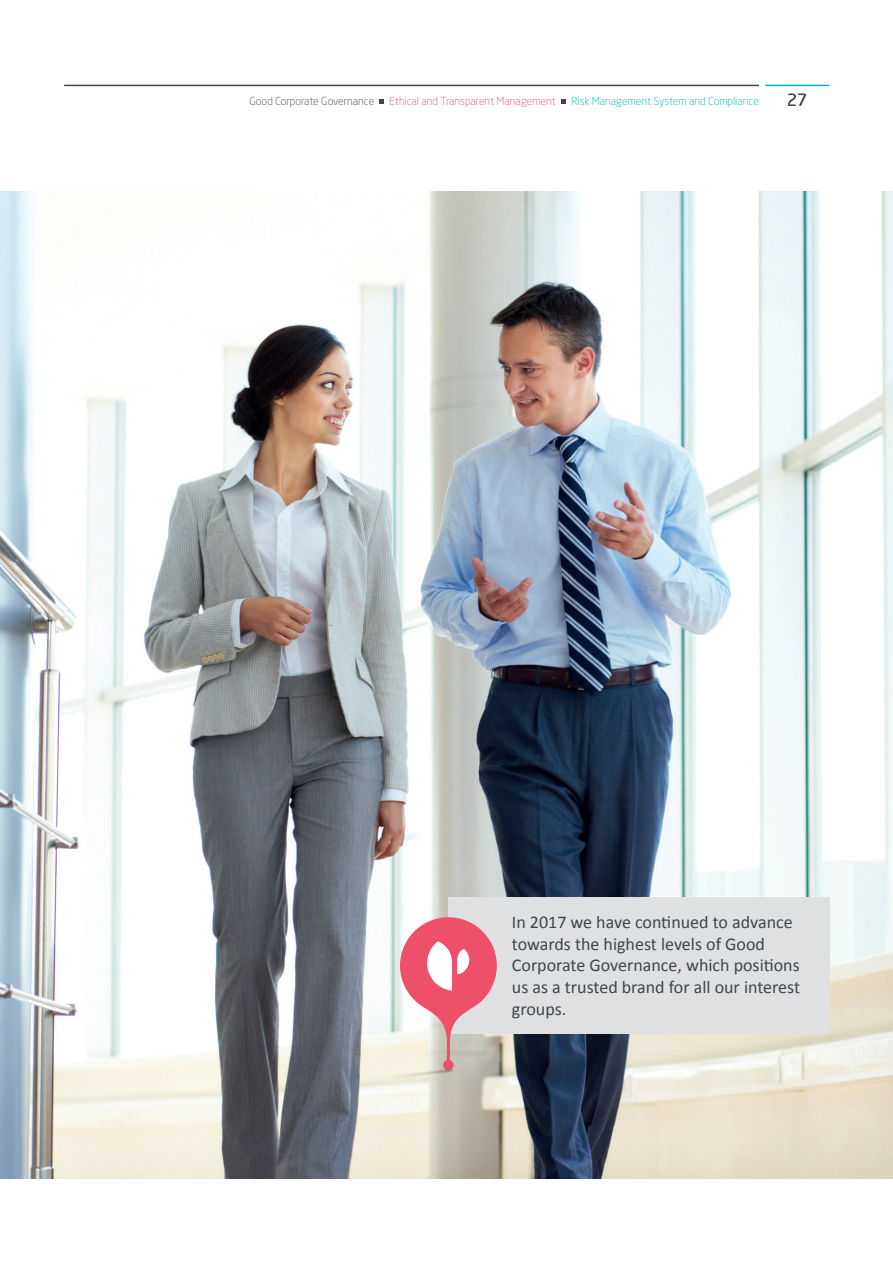
<style>
.page{position:relative;width:893px;height:1263px;background:#fff}
.page>*{position:absolute;margin:0;border:0;box-sizing:border-box;transform-origin:0 0}
.t1{font:18px/21.6px "Calibri";color:#3f464d}
.t2{font:16.5px "Neo Sans Std";color:#3f464d}
.t3{font:300 10.95px "Neo Sans Std";color:#00b5ae}
.t4{font:300 10.95px "Neo Sans Std";color:#ef5069}
.t5{font:300 10.95px "Neo Sans Std";color:#3f464d}
</style>
<div class="page">
<img style="left:0;top:191px;width:893px;height:987px">
<div style="left:448px;top:898px;width:381px;height:136px;background:#dfe0e1"></div>
<svg style="left:383px;top:917px;width:114px;height:168px"></svg>
<hr style="left:64px;top:85px;width:695px;height:1px;background:#3f464d">
<hr style="left:765px;top:85px;width:64px;height:1px;background:#00b5ae">
<svg style="left:380px;top:99px;width:4px;height:5px"></svg>
<svg style="left:561px;top:99px;width:5px;height:5px"></svg>
<p class="t5" style="left:249px;top:94px;width:126px">Good Corporate Governance</p>
<p class="t4" style="left:389px;top:94px;width:168px">Ethical and Transparent Management</p>
<p class="t3" style="left:571px;top:94px;width:189px">Risk Management System and Compliance</p>
<p class="t2" style="left:787px;top:90px;width:21px">27</p>
<p class="t1" style="left:512px;top:911px;width:290px">In 2017 we have continued to advance towards the highest levels of Good<br>Corporate Governance, which positions us as a trusted brand for all our interest groups.</p>
</div>
